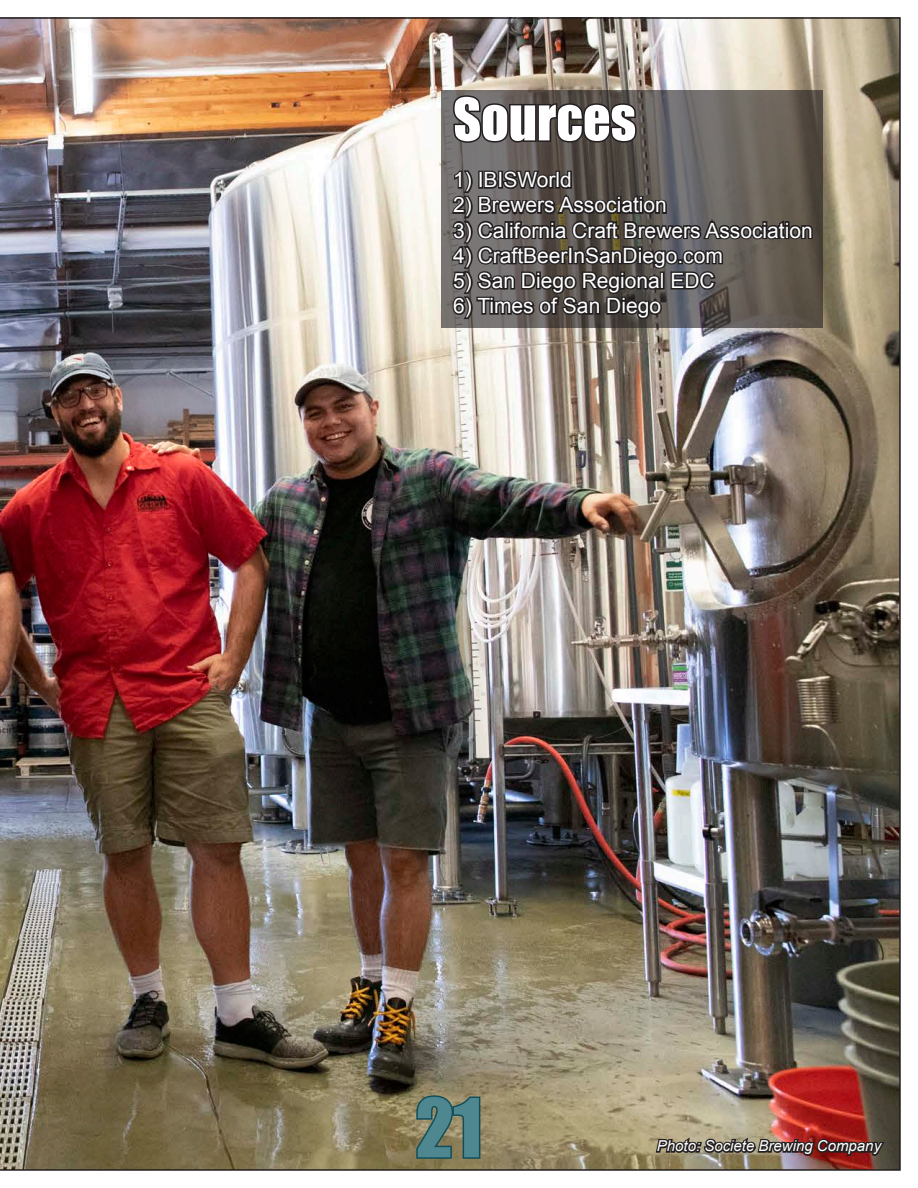
<style>
.page{position:relative;width:918px;height:1188px;background:#fff}
.page>*{position:absolute;margin:0;border:0;box-sizing:border-box;transform-origin:0 0}
.t1{font:75px "Impact";color:#4e878f}
.t2{font:54px "Impact";color:#fff}
.t3{font:21px "Arial";color:#fff}
.t4{font:italic 15px "Arial";color:#fff}
</style>
<div class="page">
<img style="left:0;top:17px;width:901px;height:1154px">
<img style="left:654px;top:1053px;width:233px;height:118px">
<svg style="left:441px;top:90px;width:382px;height:238px;background:#615b57"></svg>
<svg style="left:450px;top:93px;width:364px;height:228px;background:#534e4b"></svg>
<svg style="left:414px;top:1094px;width:68px;height:66px;background:#727860"></svg>
<p class="t2" style="left:453px;top:77px;width:184px">SOURCES</p>
<p class="t3" style="left:453px;top:166px;width:120px">1) IBISWorld</p>
<p class="t3" style="left:453px;top:191px;width:215px">2) Brewers Association</p>
<p class="t3" style="left:453px;top:216px;width:361px">3) California Craft Brewers Association</p>
<p class="t3" style="left:453px;top:242px;width:271px">4) CraftBeerInSanDiego.com</p>
<p class="t3" style="left:453px;top:267px;width:263px">5) San Diego Regional EDC</p>
<p class="t3" style="left:453px;top:292px;width:209px">6) Times of San Diego</p>
<p class="t1" style="left:416px;top:1070px;width:68px">21</p>
<p class="t4" style="left:657px;top:1136px;width:226px">Photo: Societe Brewing Company</p>
</div>
